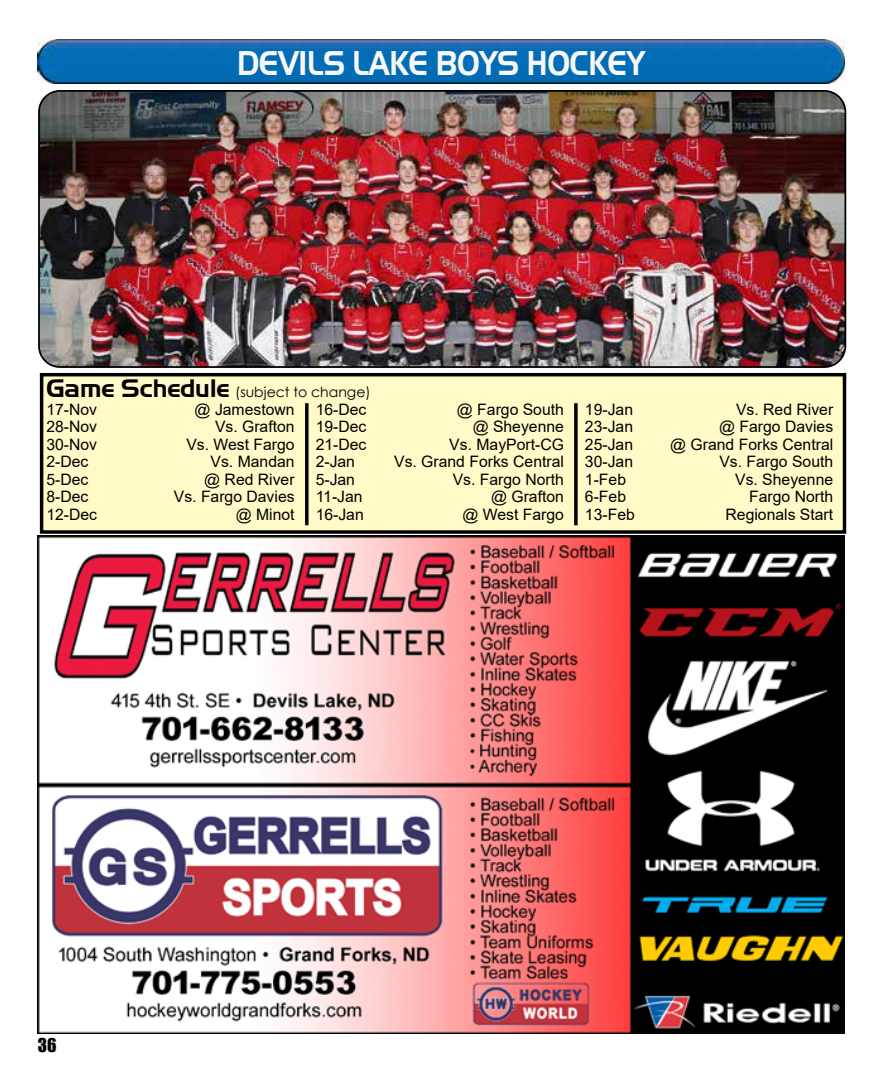
<style>
.page{position:relative;width:882px;height:1071px;background:#fff}
.page>*{position:absolute;margin:0;border:0;box-sizing:border-box;transform-origin:0 0}
.t1{font:33.25px "Aero Regular SWFTE";color:#f7f7f7;scale:.86 1}
.t2{font:17.5px "Impact";color:#000}
.t3{font:15.75px "Arial";color:#000}
.t4{font:14px "Century Gothic";color:#000}
.s1{font-family:"Aero Regular SWFTE";font-size:24.5px}
</style>
<div class="page">
<img style="left:38px;top:536px;width:806px;height:497px">
<img style="left:38px;top:40px;width:806px;height:44px">
<img style="left:41px;top:92px;width:804px;height:273px">
<div style="left:38px;top:90px;width:808px;height:278px;border:2px solid #000;border-radius:21px"></div>
<div style="left:42px;top:375px;width:803px;height:157px;background:#fffac8"></div>
<div style="left:40px;top:373px;width:806px;height:161px;border:4px solid #000"></div>
<svg style="left:305px;top:403px;width:4px;height:122px"></svg>
<svg style="left:574px;top:403px;width:4px;height:122px"></svg>
<h1 class="t1" style="left:237px;top:42px;width:476px">DEVILS LAKE BOYS HOCKEY</h1>
<p class="t4" style="left:46px;top:382px;width:326px"><span class="s1">Game Schedule</span> (subject to change)</p>
<p class="t3" style="left:46px;top:398px;width:52px">17-Nov</p>
<p class="t3" style="left:195px;top:398px;width:102px">@ Jamestown</p>
<p class="t3" style="left:46px;top:416px;width:52px">28-Nov</p>
<p class="t3" style="left:215px;top:416px;width:81px">Vs. Grafton</p>
<p class="t3" style="left:46px;top:433px;width:52px">30-Nov</p>
<p class="t3" style="left:186px;top:433px;width:110px">Vs. West Fargo</p>
<p class="t3" style="left:46px;top:451px;width:44px">2-Dec</p>
<p class="t3" style="left:211px;top:451px;width:86px">Vs. Mandan</p>
<p class="t3" style="left:46px;top:468px;width:44px">5-Dec</p>
<p class="t3" style="left:204px;top:468px;width:92px">@ Red River</p>
<p class="t3" style="left:46px;top:486px;width:44px">8-Dec</p>
<p class="t3" style="left:174px;top:486px;width:122px">Vs. Fargo Davies</p>
<p class="t3" style="left:46px;top:503px;width:52px">12-Dec</p>
<p class="t3" style="left:236px;top:503px;width:60px">@ Minot</p>
<p class="t3" style="left:316px;top:398px;width:52px">16-Dec</p>
<p class="t3" style="left:457px;top:398px;width:109px">@ Fargo South</p>
<p class="t3" style="left:316px;top:416px;width:52px">19-Dec</p>
<p class="t3" style="left:473px;top:416px;width:93px">@ Sheyenne</p>
<p class="t3" style="left:316px;top:433px;width:52px">21-Dec</p>
<p class="t3" style="left:449px;top:433px;width:116px">Vs. MayPort-CG</p>
<p class="t3" style="left:316px;top:451px;width:41px">2-Jan</p>
<p class="t3" style="left:394px;top:451px;width:171px">Vs. Grand Forks Central</p>
<p class="t3" style="left:316px;top:468px;width:41px">5-Jan</p>
<p class="t3" style="left:453px;top:468px;width:113px">Vs. Fargo North</p>
<p class="t3" style="left:316px;top:486px;width:48px">11-Jan</p>
<p class="t3" style="left:491px;top:486px;width:74px">@ Grafton</p>
<p class="t3" style="left:316px;top:503px;width:50px">16-Jan</p>
<p class="t3" style="left:462px;top:503px;width:103px">@ West Fargo</p>
<p class="t3" style="left:585px;top:398px;width:50px">19-Jan</p>
<p class="t3" style="left:736px;top:398px;width:99px">Vs. Red River</p>
<p class="t3" style="left:585px;top:416px;width:50px">23-Jan</p>
<p class="t3" style="left:719px;top:416px;width:116px">@ Fargo Davies</p>
<p class="t3" style="left:585px;top:433px;width:50px">25-Jan</p>
<p class="t3" style="left:670px;top:433px;width:165px">@ Grand Forks Central</p>
<p class="t3" style="left:585px;top:451px;width:50px">30-Jan</p>
<p class="t3" style="left:719px;top:451px;width:115px">Vs. Fargo South</p>
<p class="t3" style="left:585px;top:468px;width:43px">1-Feb</p>
<p class="t3" style="left:735px;top:468px;width:100px">Vs. Sheyenne</p>
<p class="t3" style="left:585px;top:486px;width:43px">6-Feb</p>
<p class="t3" style="left:749px;top:486px;width:86px">Fargo North</p>
<p class="t3" style="left:585px;top:503px;width:51px">13-Feb</p>
<p class="t3" style="left:726px;top:503px;width:109px">Regionals Start</p>
<p class="t2" style="left:38px;top:1032px;width:20px">36</p>
</div>
